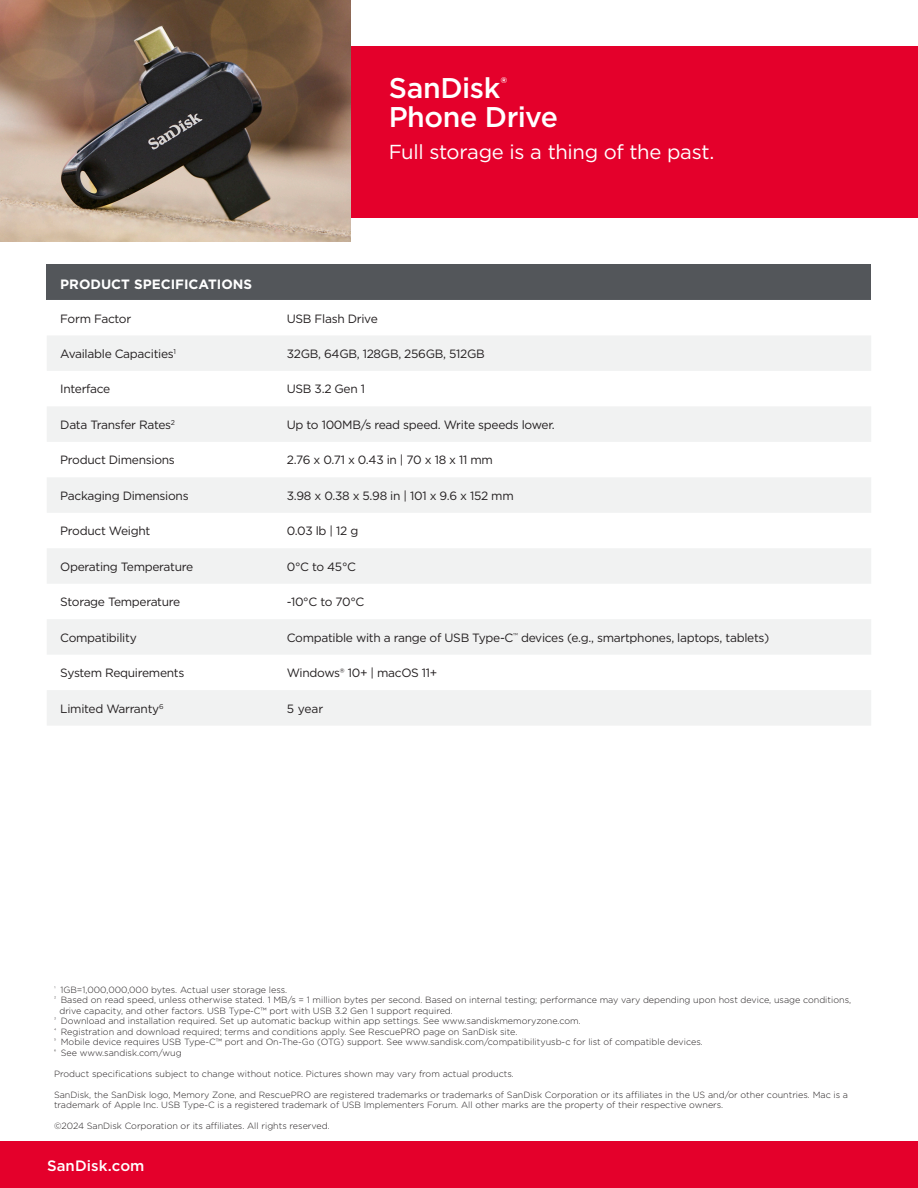
<style>
.page{position:relative;width:918px;height:1188px;background:#fff}
.page>*{position:absolute;margin:0;border:0;box-sizing:border-box;transform-origin:0 0}
.t1{font:500 28.5px "Gotham";letter-spacing:-.015em;color:#fff}
.t2{font:20.25px "Gotham";letter-spacing:-.015em;color:#fff}
.t3{font:500 15px "Gotham";letter-spacing:.005em;color:#fff}
.t4{font:700 13.5px "Gotham";color:#fff}
.t5{font:12px "Gotham";letter-spacing:-.025em;color:#231f20}
.t6{font:300 9px/10.5px "Gotham";color:#231f20}
</style>
<div class="page">
<div style="left:327px;top:47px;width:591px;height:171px;background:#e4002b"></div>
<img style="left:0;top:0;width:351px;height:242px">
<div style="left:0;top:1141px;width:918px;height:47px;background:#e4002b"></div>
<div style="left:47px;top:265px;width:824px;height:35px;background:#53565a"></div>
<svg style="left:47px;top:336px;width:824px;height:177px;fill:#f1f2f2"></svg>
<svg style="left:47px;top:548px;width:824px;height:177px;fill:#f1f2f2"></svg>
<p class="t1" style="left:389px;top:70px;width:120px">SanDisk<sup>®</sup></p>
<p class="t1" style="left:389px;top:98px;width:171px">Phone Drive</p>
<p class="t2" style="left:389px;top:139px;width:327px">Full storage is a thing of the past.</p>
<p class="t4" style="left:60px;top:276px;width:193px">PRODUCT SPECIFICATIONS</p>
<p class="t5" style="left:60px;top:311px;width:72px">Form Factor</p>
<p class="t5" style="left:287px;top:311px;width:92px">USB Flash Drive</p>
<p class="t5" style="left:60px;top:346px;width:117px">Available Capacities<sup>1</sup></p>
<p class="t5" style="left:287px;top:346px;width:200px">32GB, 64GB, 128GB, 256GB, 512GB</p>
<p class="t5" style="left:60px;top:382px;width:52px">Interface</p>
<p class="t5" style="left:287px;top:382px;width:80px">USB 3.2 Gen 1</p>
<p class="t5" style="left:60px;top:417px;width:116px">Data Transfer Rates<sup>2</sup></p>
<p class="t5" style="left:287px;top:417px;width:269px">Up to 100MB/s read speed. Write speeds lower.</p>
<p class="t5" style="left:60px;top:452px;width:116px">Product Dimensions</p>
<p class="t5" style="left:287px;top:452px;width:208px">2.76 x 0.71 x 0.43 in | 70 x 18 x 11 mm</p>
<p class="t5" style="left:60px;top:488px;width:130px">Packaging Dimensions</p>
<p class="t5" style="left:287px;top:488px;width:229px">3.98 x 0.38 x 5.98 in | 101 x 9.6 x 152 mm</p>
<p class="t5" style="left:60px;top:523px;width:92px">Product Weight</p>
<p class="t5" style="left:287px;top:523px;width:73px">0.03 lb | 12 g</p>
<p class="t5" style="left:60px;top:559px;width:134px">Operating Temperature</p>
<p class="t5" style="left:287px;top:559px;width:71px">0°C to 45°C</p>
<p class="t5" style="left:60px;top:594px;width:122px">Storage Temperature</p>
<p class="t5" style="left:287px;top:594px;width:79px">-10°C to 70°C</p>
<p class="t5" style="left:60px;top:630px;width:78px">Compatibility</p>
<p class="t5" style="left:287px;top:630px;width:484px">Compatible with a range of USB Type-C<sup>™</sup> devices (e.g., smartphones, laptops, tablets)</p>
<p class="t5" style="left:60px;top:665px;width:126px">System Requirements</p>
<p class="t5" style="left:287px;top:665px;width:152px">Windows® 10+ | macOS 11+</p>
<p class="t5" style="left:60px;top:701px;width:105px">Limited Warranty<sup>6</sup></p>
<p class="t5" style="left:287px;top:701px;width:38px">5 year</p>
<p class="t6" style="left:54px;top:984px;width:235px"><sup>1</sup> 1GB=1,000,000,000 bytes. Actual user storage less.</p>
<p class="t6" style="left:54px;top:995px;width:799px"><sup>2</sup> Based on read speed, unless otherwise stated. 1 MB/s = 1 million bytes per second. Based on internal testing; performance may vary depending upon host device, usage conditions,</p>
<p class="t6" style="left:59px;top:1005px;width:395px">drive capacity, and other factors. USB Type-C™ port with USB 3.2 Gen 1 support required.</p>
<p class="t6" style="left:54px;top:1016px;width:528px"><sup>3</sup> Download and installation required. Set up automatic backup within app settings. See www.sandiskmemoryzone.com.</p>
<p class="t6" style="left:54px;top:1026px;width:465px"><sup>4</sup> Registration and download required; terms and conditions apply. See RescuePRO page on SanDisk site.</p>
<p class="t6" style="left:54px;top:1037px;width:650px"><sup>5</sup> Mobile device requires USB Type-C™ port and On-The-Go (OTG) support. See www.sandisk.com/compatibilityusb-c for list of compatible devices.</p>
<p class="t6" style="left:54px;top:1047px;width:129px"><sup>6</sup> See www.sandisk.com/wug</p>
<p class="t6" style="left:54px;top:1068px;width:462px">Product specifications subject to change without notice. Pictures shown may vary from actual products.</p>
<p class="t6" style="left:54px;top:1089px;width:796px">SanDisk, the SanDisk logo, Memory Zone, and RescuePRO are registered trademarks or trademarks of SanDisk Corporation or its affiliates in the US and/or other countries. Mac is a trademark of Apple Inc. USB Type-C is a registered trademark of USB Implementers Forum. All other marks are the property of their respective owners.</p>
<p class="t6" style="left:54px;top:1121px;width:277px">©2024 SanDisk Corporation or its affiliates. All rights reserved.</p>
<p class="t3" style="left:47px;top:1155px;width:99px">SanDisk.com</p>
</div>
